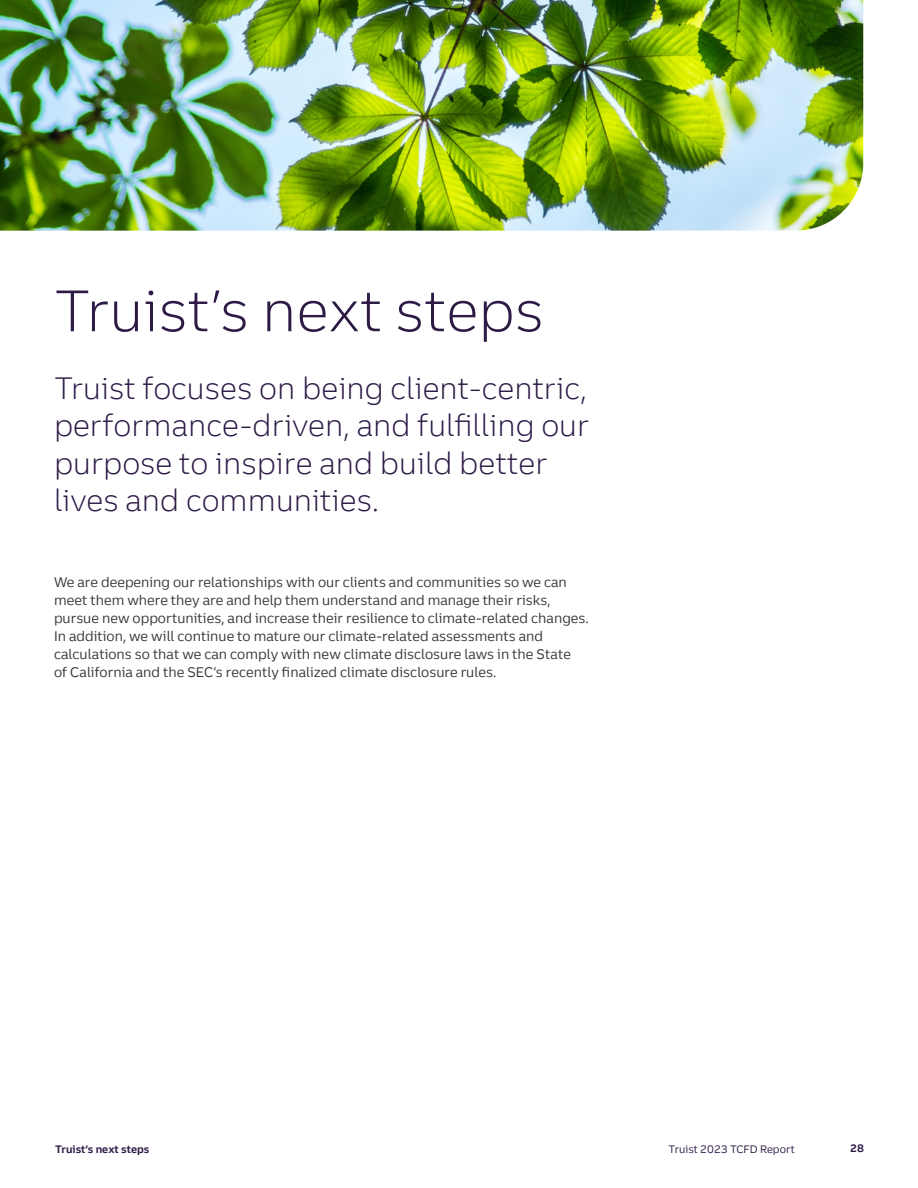
<style>
.page{position:relative;width:918px;height:1188px;background:#fff}
.page>*{position:absolute;margin:0;border:0;box-sizing:border-box;transform-origin:0 0}
.t1{font:300 57px "Truist Trio";color:#2d1b46}
.t2{font:300 30px/37.5px "Truist Trio";color:#2d1b46}
.t3{font:13.5px/18px "Truist Trio";color:#34363b}
.t4{font:10.5px "Truist Trio";color:#2d1b46}
.t5{font:700 10.5px "Truist Trio";color:#2d1b46}
</style>
<div class="page">
<img style="left:0;top:0;width:863px;height:231px">
<h1 class="t1" style="left:54px;top:276px;width:491px">Truist’s next steps</h1>
<h2 class="t2" style="left:54px;top:369px;width:537px">Truist focuses on being client-centric, performance-driven, and fulfilling our purpose to inspire and build better lives and communities.</h2>
<p class="t3" style="left:54px;top:573px;width:536px">We are deepening our relationships with our clients and communities so we can meet them where they are and help them understand and manage their risks, pursue new opportunities, and increase their resilience to climate-related changes.<br>In addition, we will continue to mature our climate-related assessments and calculations so that we can comply with new climate disclosure laws in the State<br>of California and the SEC’s recently finalized climate disclosure rules.</p>
<p class="t5" style="left:55px;top:1142px;width:96px">Truist’s next steps</p>
<p class="t4" style="left:669px;top:1143px;width:128px">Truist 2023 TCFD Report</p>
<p class="t5" style="left:850px;top:1141px;width:15px">28</p>
</div>
